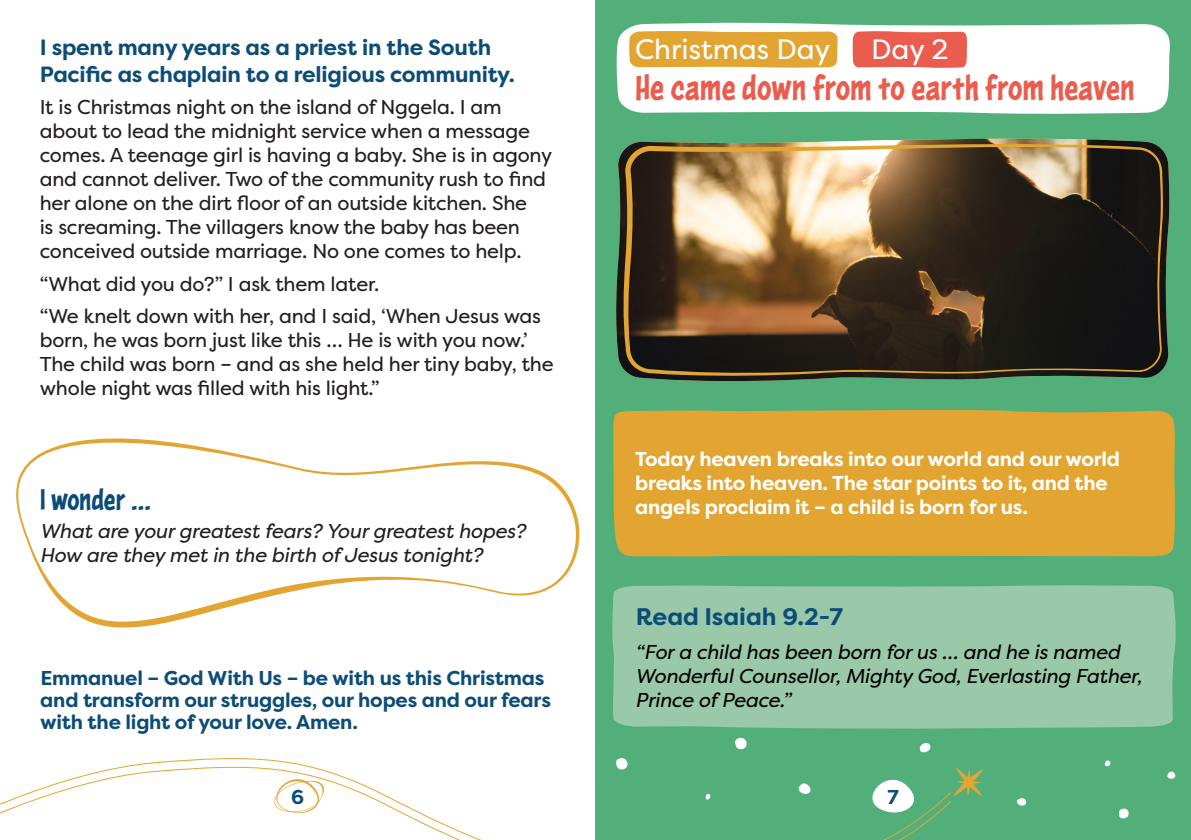
<style>
.page{position:relative;width:1191px;height:840px;background:#fff}
.page>*{position:absolute;margin:0;border:0;box-sizing:border-box;transform-origin:0 0}
.Day_Subtitle{font:38px "Astounder Squared LCBB";letter-spacing:-.005em;color:#ea5c4d}
.I_Wonder_Title{font:32px "Astounder Squared LCBB";letter-spacing:-.005em;color:#0c4d77}
.Day_Title{font:28px "Filson Pro";color:#fff}
.Day_Number{font:28px "Filson Pro";color:#fff}
.t1{font:700 24px "Filson Pro";color:#0c4d77}
.Reflection_Text{font:700 22px/26.4px "Filson Pro";letter-spacing:-.01em;color:#0c4d77}
.Reflection_Text-2{font:20px/24px "Filson Pro";letter-spacing:-.01em;color:#231f20}
.Reflection_Start{font:700 20px/24px "Filson Pro";letter-spacing:-.01em;color:#fff}
.Prayer_Text{font:700 20px/22px "Filson Pro";letter-spacing:-.01em;color:#0c4d77}
.Bible_Text{font:italic 20px/24px "Filson Pro";letter-spacing:-.01em;color:#000}
.I_Wonder_Text{font:italic 20px "Filson Pro";letter-spacing:-.01em;color:#231f20}
</style>
<div class="page">
<div style="left:595px;top:0;width:596px;height:839px;background:#53af7a"></div>
<svg style="left:1119px;top:808px;width:10px;height:11px"></svg>
<svg style="left:1016px;top:798px;width:11px;height:8px"></svg>
<svg style="left:1167px;top:771px;width:9px;height:8px"></svg>
<svg style="left:919px;top:743px;width:12px;height:10px"></svg>
<svg style="left:1104px;top:760px;width:6px;height:7px"></svg>
<svg style="left:735px;top:737px;width:12px;height:13px"></svg>
<svg style="left:0;top:761px;width:952px;height:78px"></svg>
<svg style="left:953px;top:767px;width:30px;height:29px"></svg>
<img style="left:616px;top:139px;width:554px;height:243px">
<svg style="left:622px;top:140px;width:541px;height:236px;background:#5e4d36"></svg>
<svg style="left:616px;top:22px;width:554px;height:92px;background:#f2f9f5"></svg>
<svg style="left:16px;top:438px;width:564px;height:190px"></svg>
<div style="left:613px;top:410px;width:562px;height:146px;background:#e2a532"></div>
<div style="left:612px;top:585px;width:564px;height:144px;background:#99c9a8"></div>
<svg style="left:629px;top:30px;width:209px;height:38px;background:#e4ab41"></svg>
<svg style="left:852px;top:30px;width:115px;height:38px;background:#eb695b"></svg>
<p class="Reflection_Text" style="left:40px;top:35px;width:476px">I spent many years as a priest in the South<br>Pacific as chaplain to a religious community.</p>
<p class="Reflection_Text-2" style="left:40px;top:95px;width:514px">It is Christmas night on the island of Nggela. I am about to lead the midnight service when a message comes. A teenage girl is having a baby. She is in agony and cannot deliver. Two of the community rush to find her alone on the dirt floor of an outside kitchen. She<br>is screaming. The villagers know the baby has been conceived outside marriage. No one comes to help.</p>
<p class="Reflection_Text-2" style="left:40px;top:271px;width:341px">“What did you do?” I ask them later.</p>
<p class="Reflection_Text-2" style="left:40px;top:304px;width:515px">“We knelt down with her, and I said, ‘When Jesus was born, he was born just like this … He is with you now.’ The child was born – and as she held her tiny baby, the whole night was filled with his light.”</p>
<p class="I_Wonder_Title" style="left:40px;top:481px;width:113px">I wonder ...</p>
<p class="I_Wonder_Text" style="left:40px;top:517px;width:487px">What are your greatest fears? Your greatest hopes?</p>
<p class="I_Wonder_Text" style="left:40px;top:541px;width:444px">How are they met in the birth of Jesus tonight?</p>
<p class="Prayer_Text" style="left:40px;top:666px;width:512px">Emmanuel – God With Us – be with us this Christmas and transform our struggles, our hopes and our fears with the light of your love. Amen.</p>
<p class="Day_Title" style="left:635px;top:31px;width:197px">Christmas Day</p>
<p class="Day_Subtitle" style="left:635px;top:66px;width:501px">He came down from to earth from heaven</p>
<p class="Day_Number" style="left:871px;top:31px;width:79px">Day 2</p>
<p class="Reflection_Start" style="left:635px;top:447px;width:486px">Today heaven breaks into our world and our world breaks into heaven. The star points to it, and the angels proclaim it – a child is born for us.</p>
<p class="t1" style="left:636px;top:601px;width:209px">Read Isaiah 9.2-7</p>
<p class="Bible_Text" style="left:635px;top:639px;width:508px">“For a child has been born for us … and he is named<br>Wonderful Counsellor, Mighty God, Everlasting Father,<br>Prince of Peace.”</p>
<p class="Prayer_Text" style="left:291px;top:785px;width:15px">6</p>
<p class="Prayer_Text" style="left:887px;top:785px;width:13px">7</p>
</div>
